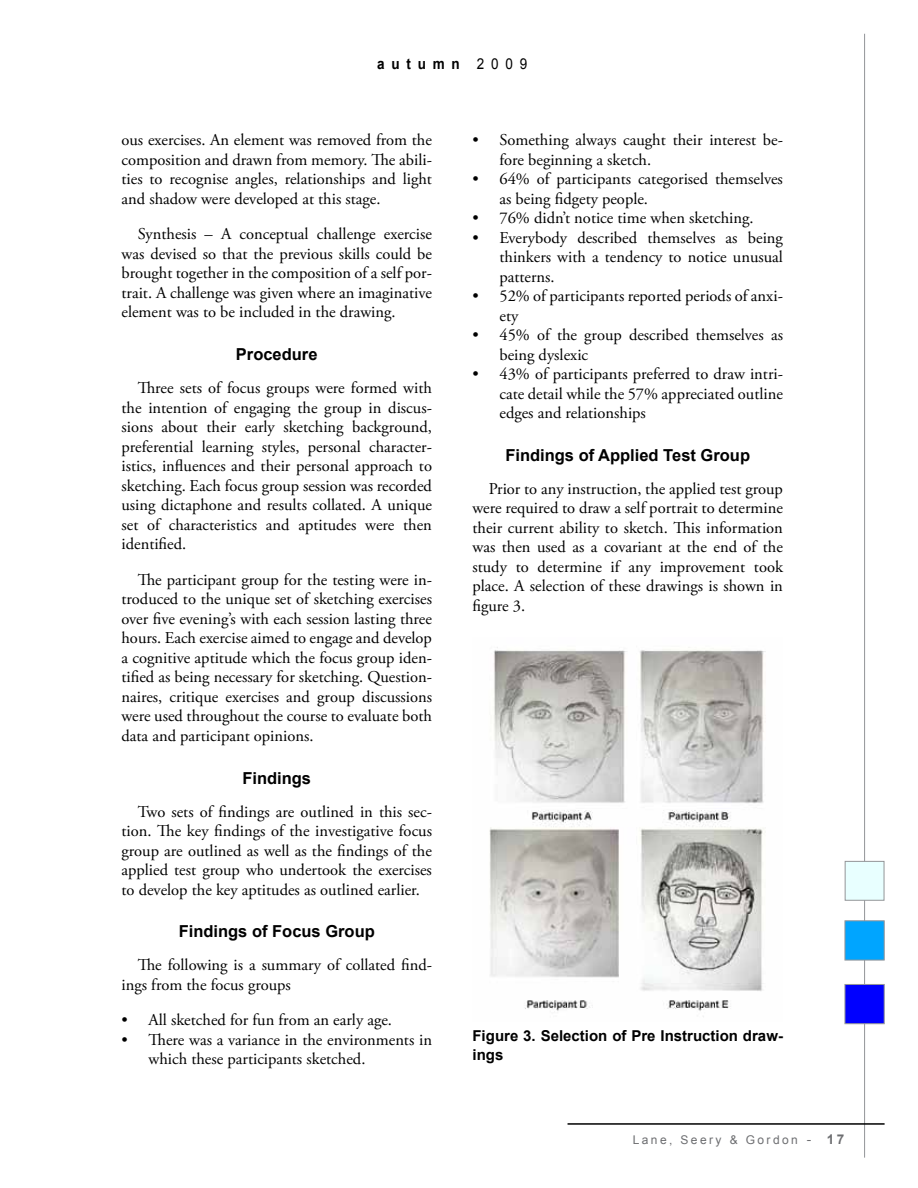
<style>
.page{position:relative;width:918px;height:1188px;background:#fff}
.page>*{position:absolute;margin:0;border:0;box-sizing:border-box;transform-origin:0 0}
.t1{font:16.5px/19.5px "Adobe Garamond Pro";color:#000;text-align:justify}
.t2{font:700 16.5px "Arial";color:#000}
.t3{font:700 15px/19.5px "Arial";color:#000}
.t4{font:700 15px "Arial";color:#000;scale:.9 1}
.t5{font:12px "Arial";letter-spacing:.2em;color:#6d6e71}
.s1{font-weight:400}
.s2{font-size:13.5px}
.s3{font-weight:700;font-size:13.5px}
</style>
<div class="page">
<hr style="left:864px;top:34px;width:1px;height:1124px;background:#939598">
<div style="left:845px;top:984px;width:40px;height:40px;background:#00f;border:1px solid #939598"></div>
<div style="left:845px;top:920px;width:40px;height:40px;background:#00a5ff;border:1px solid #939598"></div>
<div style="left:845px;top:861px;width:39px;height:40px;background:#e8ffff;border:1px solid #939598"></div>
<hr style="left:568px;top:1123px;width:317px;height:2px;background:#000">
<img style="left:489px;top:647px;width:277px;height:370px">
<p class="t4" style="left:377px;top:55px;width:168px">autumn <span class="s1">2009</span></p>
<p class="t1" style="left:122px;top:131px;width:312px">ous exercises. An element was removed from the composition and drawn from memory. The abili&shy;ties to recognise angles, relationships and light and shadow were developed at this stage.</p>
<p class="t1" style="left:122px;top:225px;width:312px;text-indent:16px">Synthesis – A conceptual challenge exercise was devised so that the previous skills could be brought together in the composition of a self por&shy;trait. A challenge was given where an imaginative element was to be included in the drawing.</p>
<p class="t2" style="left:236px;top:345px;width:83px">Procedure</p>
<p class="t1" style="left:122px;top:379px;width:312px;text-indent:16px">Three sets of focus groups were formed with the intention of engaging the group in discus&shy;sions about their early sketching background, preferential learning styles, personal character&shy;istics, influences and their personal approach to sketching. Each focus group session was recorded using dictaphone and results collated. A unique set of characteristics and aptitudes were then identified.</p>
<p class="t1" style="left:122px;top:570px;width:312px;text-indent:16px">The participant group for the testing were in&shy;troduced to the unique set of sketching exercises over five evening’s with each session lasting three hours. Each exercise aimed to engage and develop a cognitive aptitude which the focus group iden&shy;tified as being necessary for sketching. Question&shy;naires, critique exercises and group discussions were used throughout the course to evaluate both data and participant opinions.</p>
<p class="t2" style="left:242px;top:768px;width:70px">Findings</p>
<p class="t1" style="left:122px;top:802px;width:312px;text-indent:16px">Two sets of findings are outlined in this sec&shy;tion. The key findings of the investigative focus group are outlined as well as the findings of the applied test group who undertook the exercises to develop the key aptitudes as outlined earlier.</p>
<p class="t2" style="left:179px;top:922px;width:198px">Findings of Focus Group</p>
<p class="t1" style="left:122px;top:956px;width:312px;text-indent:16px">The following is a summary of collated find&shy;ings from the focus groups</p>
<p class="t1" style="left:122px;top:1011px;width:272px">• All sketched for fun from an early age.</p>
<p class="t1" style="left:148px;top:1031px;width:285px;text-indent:-27px">• There was a variance in the environments in which these participants sketched.</p>
<p class="t1" style="left:499px;top:131px;width:285px;text-indent:-27px">• Something always caught their interest be&shy;fore beginning a sketch.</p>
<p class="t1" style="left:499px;top:170px;width:285px;text-indent:-27px">• 64% of participants categorised themselves as being fidgety people.</p>
<p class="t1" style="left:472px;top:209px;width:283px">• 76% didn’t notice time when sketching.</p>
<p class="t1" style="left:499px;top:228px;width:285px;text-indent:-27px">• Everybody described themselves as being thinkers with a tendency to notice unusual patterns.</p>
<p class="t1" style="left:499px;top:287px;width:285px;text-indent:-27px">• 52% of participants reported periods of anxi&shy;ety</p>
<p class="t1" style="left:499px;top:326px;width:285px;text-indent:-27px">• 45% of the group described themselves as being dyslexic</p>
<p class="t1" style="left:499px;top:365px;width:285px;text-indent:-27px">• 43% of participants preferred to draw intri&shy;cate detail while the 57% appreciated outline edges and relationships</p>
<p class="t2" style="left:505px;top:446px;width:246px">Findings of Applied Test Group</p>
<p class="t1" style="left:472px;top:480px;width:312px;text-indent:16px">Prior to any instruction, the applied test group were required to draw a self portrait to determine their current ability to sketch. This information was then used as a covariant at the end of the study to determine if any improvement took place. A selection of these drawings is shown in figure 3.</p>
<p class="t3" style="left:472px;top:1026px;width:312px">Figure 3. Selection of Pre Instruction draw&shy;ings</p>
<p class="t5" style="left:633px;top:1133px;width:213px">Lane, Seery &amp; G ordon <span class="s2">-</span> <span class="s3">17</span></p>
</div>
